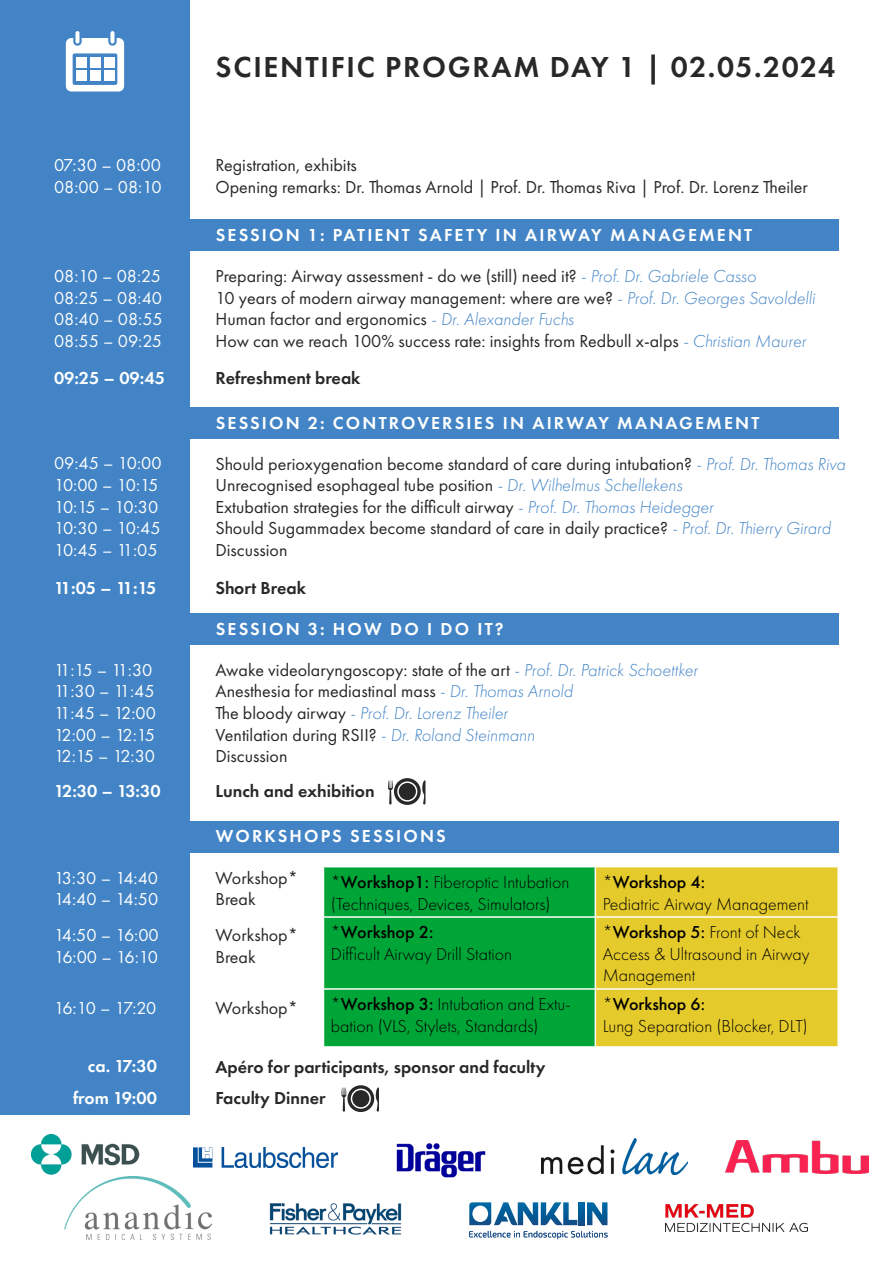
<style>
.page{position:relative;width:893px;height:1263px;background:#fff}
.page>*{position:absolute;margin:0;border:0;box-sizing:border-box;transform-origin:0 0}
.t1{font:600 30px "Futura PT";letter-spacing:.06em;color:#282828}
.t2{font:18px/21.6px "Futura PT";color:#282828}
.t3{font:300 18px/21.6px "Futura PT";color:#000}
.t4{font:600 18px "Futura PT";letter-spacing:.12em;color:#fff}
.t5{font:600 18px/31.3px "Futura PT";color:#282828}
.t6{font:18px/21.6px "Futura PT";letter-spacing:-.03em;color:#fff;text-align:justify}
.t7{font:18px/21.6px "Futura PT";letter-spacing:-.065em;color:#fff}
.t8{font:18px/21.6px "Futura PT";letter-spacing:-.14em;color:#fff}
.t9{font:18px/21.6px "Futura PT";color:#fff}
.t10{font:18px/21.6px "Futura PT";letter-spacing:-.06em;color:#fff}
.t11{font:18px/21.6px "Futura PT";letter-spacing:-.08em;color:#fff}
.t12{font:600 18px/31.3px "Futura PT";color:#fff;text-align:right}
.s1{font-weight:300;font-style:italic;color:#4284c6}
.s2{font-weight:500}
</style>
<div class="page">
<div style="left:0;top:0;width:190px;height:1115px;background:#4284c6"></div>
<div style="left:175px;top:220px;width:664px;height:31px;background:#4284c6"></div>
<div style="left:175px;top:407px;width:664px;height:32px;background:#4284c6"></div>
<div style="left:175px;top:614px;width:664px;height:31px;background:#4284c6"></div>
<div style="left:175px;top:821px;width:664px;height:32px;background:#4284c6"></div>
<div style="left:324px;top:867px;width:271px;height:179px;background:#00a538"></div>
<div style="left:596px;top:867px;width:241px;height:179px;background:#e5ca2b"></div>
<hr style="left:323px;top:916px;width:272px;height:2px;background:#fff">
<hr style="left:595px;top:916px;width:244px;height:2px;background:#fff">
<hr style="left:323px;top:988px;width:272px;height:2px;background:#fff">
<hr style="left:595px;top:988px;width:244px;height:2px;background:#fff">
<svg style="left:388px;top:778px;width:37px;height:27px"></svg>
<svg style="left:66px;top:38px;width:58px;height:54px"></svg>
<svg style="left:75px;top:31px;width:4px;height:13px"></svg>
<svg style="left:110px;top:31px;width:4px;height:13px"></svg>
<div style="left:76px;top:57px;width:11px;height:11px;background:#fff"></div>
<div style="left:90px;top:57px;width:11px;height:11px;background:#fff"></div>
<div style="left:76px;top:70px;width:11px;height:11px;background:#fff"></div>
<div style="left:90px;top:70px;width:11px;height:11px;background:#fff"></div>
<div style="left:104px;top:57px;width:10px;height:11px;background:#fff"></div>
<div style="left:104px;top:70px;width:10px;height:11px;background:#fff"></div>
<svg style="left:341px;top:1085px;width:38px;height:27px"></svg>
<img style="left:725px;top:1140px;width:143px;height:34px">
<img style="left:65px;top:1177px;width:146px;height:63px">
<svg style="left:587px;top:1202px;width:20px;height:23px"></svg>
<svg style="left:579px;top:1202px;width:5px;height:23px"></svg>
<svg style="left:469px;top:1202px;width:108px;height:23px"></svg>
<svg style="left:469px;top:1231px;width:139px;height:8px"></svg>
<img style="left:269px;top:1203px;width:133px;height:32px">
<img style="left:193px;top:1148px;width:145px;height:19px">
<img style="left:665px;top:1204px;width:142px;height:27px">
<img style="left:31px;top:1134px;width:108px;height:41px">
<img style="left:396px;top:1143px;width:90px;height:35px">
<img style="left:542px;top:1138px;width:146px;height:37px">
<p class="t9" style="left:54px;top:154px;width:109px">07:30 – 08:00<br>08:00 – 08:10</p>
<p class="t6" style="left:54px;top:265px;width:110px">08:10 – 08:25<br>08:25 – 08:40<br>08:40 – 08:55<br>08:55 – 09:25</p>
<p class="t4" style="left:54px;top:367px;width:113px">09:25 – 09:45</p>
<p class="t7" style="left:54px;top:453px;width:109px">09:45 – 10:00<br>10:00 – 10:15<br>10:15 – 10:30<br>10:30 – 10:45<br>10:45 – 11:05</p>
<p class="t4" style="left:54px;top:577px;width:104px">11:05 – 11:15</p>
<p class="t8" style="left:54px;top:659px;width:104px">11:15 – 11:30<br>11:30 – 11:45<br>11:45 – 12:00<br>12:00 – 12:15<br>12:15 – 12:30</p>
<p class="t4" style="left:54px;top:780px;width:108px">12:30 – 13:30</p>
<p class="t10" style="left:54px;top:867px;width:106px">13:30 – 14:40<br>14:40 – 14:50</p>
<p class="t11" style="left:54px;top:924px;width:106px">14:50 – 16:00<br>16:00 – 16:10</p>
<p class="t6" style="left:54px;top:997px;width:104px">16:10 – 17:20</p>
<p class="t12" style="left:73px;top:1050px;width:85px">ca. 17:30 from 19:00</p>
<h1 class="t1" style="left:216px;top:48px;width:621px">SCIENTIFIC PROGRAM DAY 1 | 02.05.2024</h1>
<p class="t2" style="left:215px;top:154px;width:594px">Registration, exhibits<br>Opening remarks: Dr. Thomas Arnold | Prof. Dr. Thomas Riva | Prof. Dr. Lorenz Theiler</p>
<p class="t4" style="left:216px;top:224px;width:538px">SESSION 1: PATIENT SAFETY IN AIRWAY MANAGEMENT</p>
<p class="t2" style="left:215px;top:265px;width:601px">Preparing: Airway assessment - do we (still) need it? <span class="s1">- Prof. Dr. Gabriele Casso<br></span>10 years of modern airway management: where are we? <span class="s1">- Prof. Dr. Georges Savoldelli </span>Human factor and ergonomics <span class="s1">- Dr. Alexander Fuchs<br></span>How can we reach 100% success rate: insights from Redbull x-alps <span class="s1">- Christian Maurer</span></p>
<p class="t5" style="left:215px;top:362px;width:147px">Refreshment break</p>
<p class="t4" style="left:216px;top:412px;width:545px">SESSION 2: CONTROVERSIES IN AIRWAY MANAGEMENT</p>
<p class="t2" style="left:215px;top:453px;width:632px">Should perioxygenation become standard of care during intubation? <span class="s1">- Prof. Dr. Thomas Riva </span>Unrecognised esophageal tube position <span class="s1">- Dr. Wilhelmus Schellekens<br></span>Extubation strategies for the difficult airway <span class="s1">- Prof. Dr. Thomas Heidegger<br></span>Should Sugammadex become standard of care in daily practice? <span class="s1">- Prof. Dr. Thierry Girard </span>Discussion</p>
<p class="t5" style="left:215px;top:572px;width:92px">Short Break</p>
<p class="t4" style="left:216px;top:618px;width:289px">SESSION 3: HOW DO I DO IT?</p>
<p class="t2" style="left:215px;top:659px;width:484px">Awake videolaryngoscopy: state of the art <span class="s1">- Prof. Dr. Patrick Schoettker </span>Anesthesia for mediastinal mass <span class="s1">- Dr. Thomas Arnold<br></span>The bloody airway <span class="s1">- Prof. Dr. Lorenz Theiler<br></span>Ventilation during RSII? <span class="s1">- Dr. Roland Steinmann<br></span>Discussion</p>
<p class="t5" style="left:215px;top:775px;width:161px">Lunch and exhibition</p>
<p class="t4" style="left:216px;top:825px;width:231px">WORKSHOPS SESSIONS</p>
<p class="t2" style="left:215px;top:867px;width:84px">Workshop*<br>Break</p>
<p class="t2" style="left:215px;top:924px;width:84px">Workshop*<br>Break</p>
<p class="t2" style="left:215px;top:997px;width:84px">Workshop*</p>
<p class="t3" style="left:331px;top:871px;width:240px">*<span class="s2">Workshop1:</span> Fiberoptic Intubation (Techniques, Devices, Simulators)</p>
<p class="t3" style="left:603px;top:871px;width:207px">*<span class="s2">Workshop 4:<br></span>Pediatric Airway Management</p>
<p class="t3" style="left:331px;top:921px;width:183px">*<span class="s2">Workshop 2:<br></span>Difficult Airway Drill Station</p>
<p class="t3" style="left:603px;top:921px;width:208px">*<span class="s2">Workshop 5:</span> Front of Neck<br>Access &amp; Ultrasound in Airway<br>Management</p>
<p class="t3" style="left:331px;top:993px;width:241px">*<span class="s2">Workshop 3:</span> Intubation and Extu&shy;bation (VLS, Stylets, Standards)</p>
<p class="t3" style="left:603px;top:993px;width:207px">*<span class="s2">Workshop 6:<br></span>Lung Separation (Blocker, DLT)</p>
<p class="t5" style="left:215px;top:1050px;width:332px">Apéro for participants, sponsor and faculty<br>Faculty Dinner</p>
</div>
